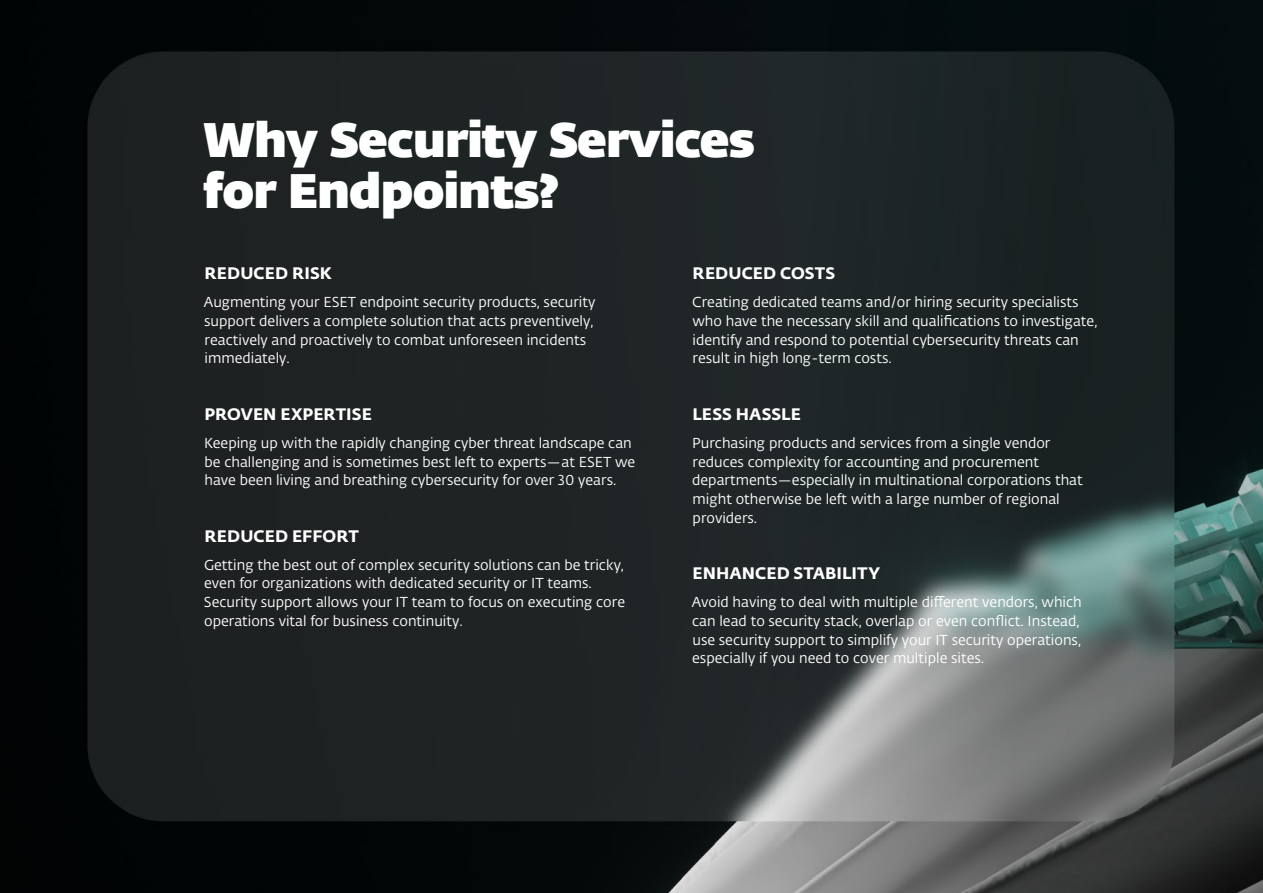
<style>
.page{position:relative;width:1263px;height:893px;background:#fff}
.page>*{position:absolute;margin:0;border:0;box-sizing:border-box;transform-origin:0 0}
.t1{font:800 48px/51px "Fedra Sans Dis Std";color:#fff}
.t2{font:16.5px "Fedra Sans Alt Pro Bold LF";letter-spacing:.01em;color:#fff}
.t3{font:14.25px/18.8px "Fedra Sans Alt Pro Book LF";color:#fff}
</style>
<div class="page">
<img style="left:0;top:0;width:657px;height:893px">
<svg style="left:657px;top:0;width:606px;height:893px;background:#31393a"></svg>
<h1 class="t1" style="left:204px;top:111px;width:552px">Why Security Services for Endpoints?</h1>
<p class="t2" style="left:204px;top:260px;width:129px">REDUCED RISK</p>
<p class="t3" style="left:204px;top:292px;width:393px">Augmenting your ESET endpoint security products, security support delivers a complete solution that acts preventively, reactively and proactively to combat unforeseen incidents immediately.</p>
<p class="t2" style="left:204px;top:401px;width:169px">PROVEN EXPERTISE</p>
<p class="t3" style="left:204px;top:433px;width:433px">Keeping up with the rapidly changing cyber threat landscape can be challenging and is sometimes best left to experts—at ESET we have been living and breathing cybersecurity for over 30 years.</p>
<p class="t2" style="left:204px;top:522px;width:156px">REDUCED EFFORT</p>
<p class="t3" style="left:204px;top:555px;width:423px">Getting the best out of complex security solutions can be tricky, even for organizations with dedicated security or IT teams.<br>Security support allows your IT team to focus on executing core operations vital for business continuity.</p>
<p class="t2" style="left:692px;top:260px;width:144px">REDUCED COSTS</p>
<p class="t3" style="left:692px;top:292px;width:407px">Creating dedicated teams and/or hiring security specialists who have the necessary skill and qualifications to investigate, identify and respond to potential cybersecurity threats can result in high long-term costs.</p>
<p class="t2" style="left:692px;top:401px;width:110px">LESS HASSLE</p>
<p class="t3" style="left:692px;top:433px;width:392px">Purchasing products and services from a single vendor reduces complexity for accounting and procurement departments—especially in multinational corporations that might otherwise be left with a large number of regional providers.</p>
<p class="t2" style="left:692px;top:560px;width:189px">ENHANCED STABILITY</p>
<p class="t3" style="left:692px;top:592px;width:391px">Avoid having to deal with multiple different vendors, which can lead to security stack, overlap or even conflict. Instead, use security support to simplify your IT security operations, especially if you need to cover multiple sites.</p>
</div>
